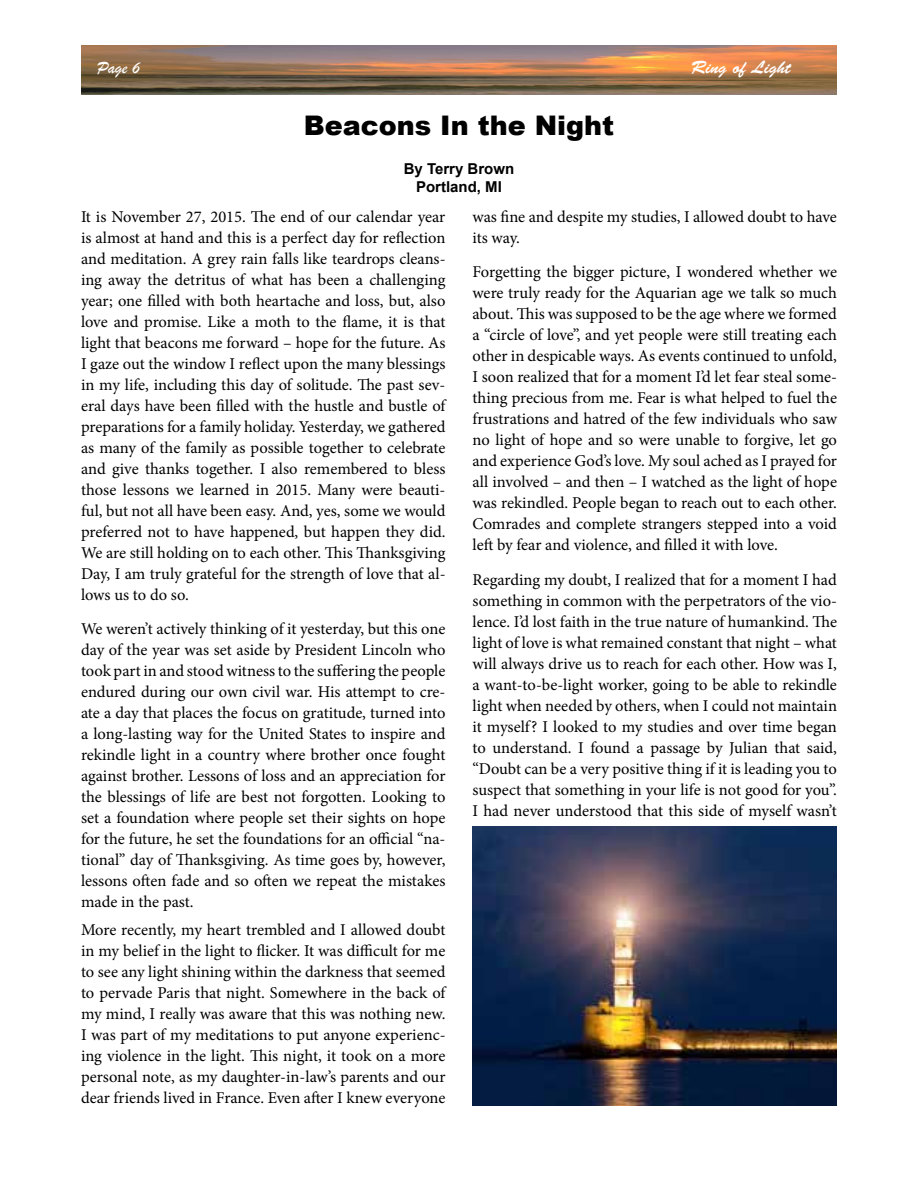
<style>
.page{position:relative;width:918px;height:1188px;background:#fff}
.page>*{position:absolute;margin:0;border:0;box-sizing:border-box;transform-origin:0 0}
.t1{font:900 27px "Arial";color:#000}
.t2{font:18px "Brush Script Std";color:#fff}
.t3{font:18px "Brush Script";color:#fff}
.t4{font:16.5px/21px "Minion Pro";letter-spacing:-.005em;color:#000;text-align:justify}
.t5{font:700 15px/18px "Arial";color:#000;text-align:center}
</style>
<div class="page">
<img style="left:81px;top:46px;width:756px;height:48px">
<img style="left:472px;top:826px;width:365px;height:279px">
<p class="t3" style="left:97px;top:56px;width:44px">Page 6</p>
<p class="t2" style="left:691px;top:57px;width:101px">Ring of Light</p>
<h1 class="t1" style="left:304px;top:106px;width:312px">Beacons In the Night</h1>
<p class="t5" style="left:404px;top:161px;width:112px">By Terry Brown<br>Portland, MI</p>
<p class="t4" style="left:81px;top:206px;width:366px">It is November 27, 2015. The end of our calendar year is almost at hand and this is a perfect day for reflection and meditation. A grey rain falls like teardrops cleans&shy;ing away the detritus of what has been a challenging year; one filled with both heartache and loss, but, also love and promise. Like a moth to the flame, it is that light that beacons me forward – hope for the future. As I gaze out the window I reflect upon the many blessings in my life, including this day of solitude. The past sev&shy;eral days have been filled with the hustle and bustle of preparations for a family holiday. Yesterday, we gathered as many of the family as possible together to celebrate and give thanks together. I also remembered to bless those lessons we learned in 2015. Many were beauti&shy;ful, but not all have been easy. And, yes, some we would preferred not to have happened, but happen they did.<br>We are still holding on to each other. This Thanksgiving Day, I am truly grateful for the strength of love that al&shy;lows us to do so.</p>
<p class="t4" style="left:81px;top:618px;width:366px">We weren’t actively thinking of it yesterday, but this one day of the year was set aside by President Lincoln who took part in and stood witness to the suffering the people endured during our own civil war. His attempt to cre&shy;ate a day that places the focus on gratitude, turned into a long-lasting way for the United States to inspire and rekindle light in a country where brother once fought against brother. Lessons of loss and an appreciation for the blessings of life are best not forgotten. Looking to set a foundation where people set their sights on hope for the future, he set the foundations for an official “na&shy;tional” day of Thanksgiving. As time goes by, however, lessons often fade and so often we repeat the mistakes made in the past.</p>
<p class="t4" style="left:81px;top:919px;width:366px">More recently, my heart trembled and I allowed doubt in my belief in the light to flicker. It was difficult for me to see any light shining within the darkness that seemed to pervade Paris that night. Somewhere in the back of my mind, I really was aware that this was nothing new.<br>I was part of my meditations to put anyone experienc&shy;ing violence in the light. This night, it took on a more personal note, as my daughter-in-law’s parents and our dear friends lived in France. Even after I knew everyone</p>
<p class="t4" style="left:472px;top:206px;width:366px">was fine and despite my studies, I allowed doubt to have its way.</p>
<p class="t4" style="left:472px;top:262px;width:366px">Forgetting the bigger picture, I wondered whether we were truly ready for the Aquarian age we talk so much about. This was supposed to be the age where we formed a “circle of love”, and yet people were still treating each other in despicable ways. As events continued to unfold, I soon realized that for a moment I’d let fear steal some&shy;thing precious from me. Fear is what helped to fuel the frustrations and hatred of the few individuals who saw no light of hope and so were unable to forgive, let go and experience God’s love. My soul ached as I prayed for all involved – and then – I watched as the light of hope was rekindled. People began to reach out to each other.<br>Comrades and complete strangers stepped into a void left by fear and violence, and filled it with love.</p>
<p class="t4" style="left:472px;top:569px;width:366px">Regarding my doubt, I realized that for a moment I had something in common with the perpetrators of the vio&shy;lence. I’d lost faith in the true nature of humankind. The light of love is what remained constant that night – what will always drive us to reach for each other. How was I, a want-to-be-light worker, going to be able to rekindle light when needed by others, when I could not maintain it myself? I looked to my studies and over time began to understand. I found a passage by Julian that said, “Doubt can be a very positive thing if it is leading you to suspect that something in your life is not good for you”.<br>I had never understood that this side of myself wasn’t</p>
</div>
